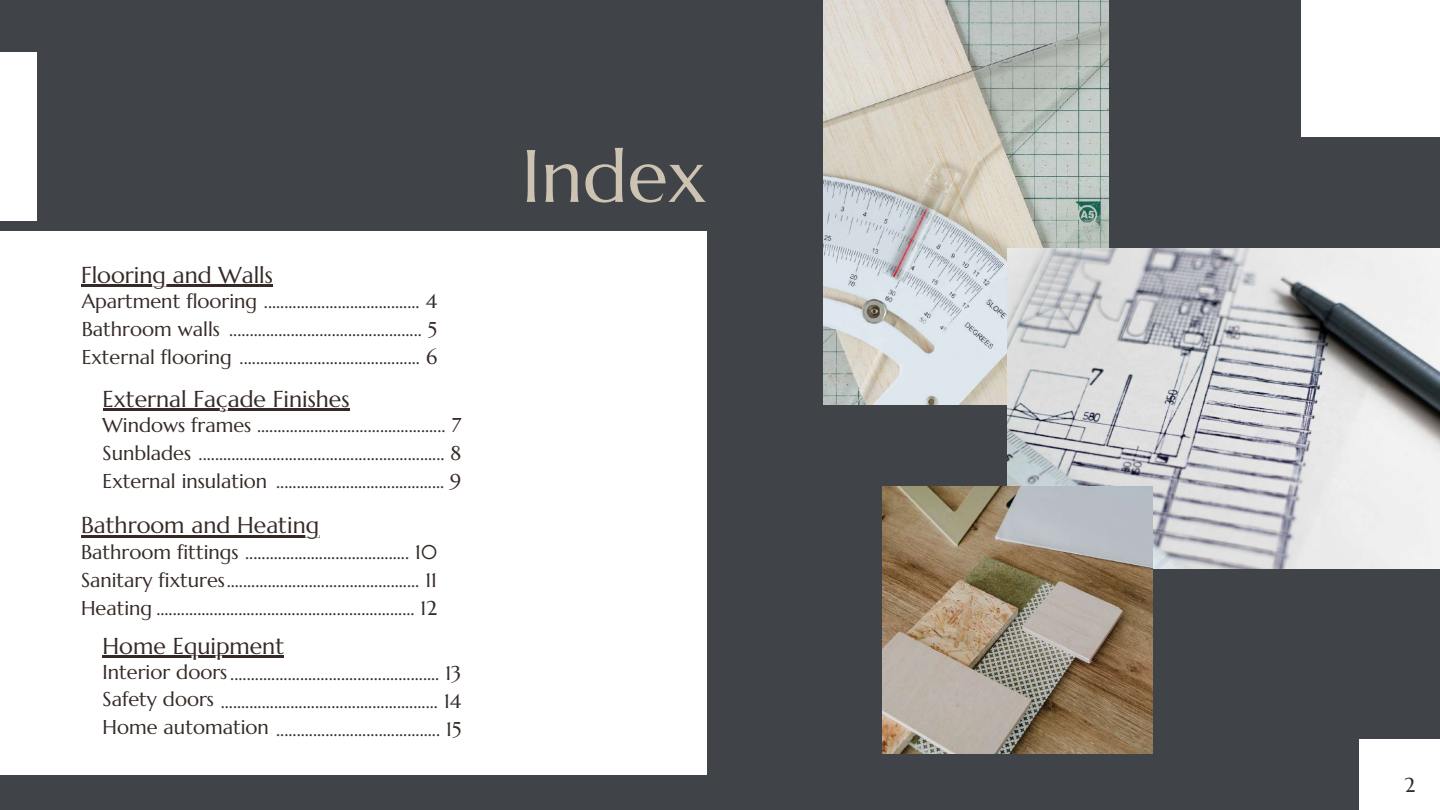
<style>
.page{position:relative;width:1440px;height:810px;background:#404448}
.page>*{position:absolute;margin:0;border:0;box-sizing:border-box;transform-origin:0 0}
.t1{font:74px "Marcellus";color:#cdc3b2}
.t2{font:23px "Marcellus";color:#352a26}
.t3{font:20.2px "Marcellus";color:#352a26}
.t4{font:20px/27.8px "Marcellus";color:#352a26}
</style>
<div class="page">
<div style="left:0;top:231px;width:706px;height:543px;background:#fff"></div>
<hr style="left:81px;top:284px;width:192px;height:2px;background:#352a26">
<hr style="left:81px;top:535px;width:238px;height:2px;background:#352a26">
<hr style="left:103px;top:656px;width:181px;height:2px;background:#352a26">
<img style="left:824px;top:0;width:285px;height:405px">
<img style="left:1008px;top:249px;width:432px;height:319px">
<img style="left:883px;top:487px;width:270px;height:267px">
<div style="left:1301px;top:0;width:139px;height:136px;background:#fff"></div>
<div style="left:0;top:52px;width:36px;height:169px;background:#fff"></div>
<div style="left:1359px;top:740px;width:81px;height:70px;background:#fff"></div>
<hr style="left:103px;top:408px;width:247px;height:2px;background:#352a26">
<p class="t2" style="left:81px;top:260px;width:193px">Flooring and Walls</p>
<p class="t4" style="left:82px;top:287px;width:357px">Apartment flooring ...................................... 4<br>Bathroom walls<br>External flooring ............................................ 6</p>
<p class="t4" style="left:229px;top:315px;width:209px">............................................... 5</p>
<p class="t2" style="left:103px;top:384px;width:248px">External Façade Finishes</p>
<p class="t4" style="left:103px;top:411px;width:360px;text-align:justify">Windows frames .............................................. 7<br>Sunblades ............................................................ 8<br>External insulation ......................................... 9</p>
<p class="t2" style="left:81px;top:511px;width:240px">Bathroom and Heating</p>
<p class="t4" style="left:81px;top:538px;width:358px;text-align:justify">Bathroom fittings ........................................ 10<br>Sanitary fixtures............................................... 11<br>Heating ............................................................... 12</p>
<p class="t2" style="left:103px;top:632px;width:183px">Home Equipment</p>
<p class="t4" style="left:103px;top:660px;width:360px;line-height:27px">Interior doors ................................................... 13<br>Safety doors<br>Home automation</p>
<p class="t4" style="left:221px;top:687px;width:242px;text-align:right">..................................................... 14 ........................................ 15</p>
<h1 class="t1" style="left:521px;top:130px;width:187px">Index</h1>
<p class="t3" style="left:1404px;top:773px;width:12px">2</p>
</div>
